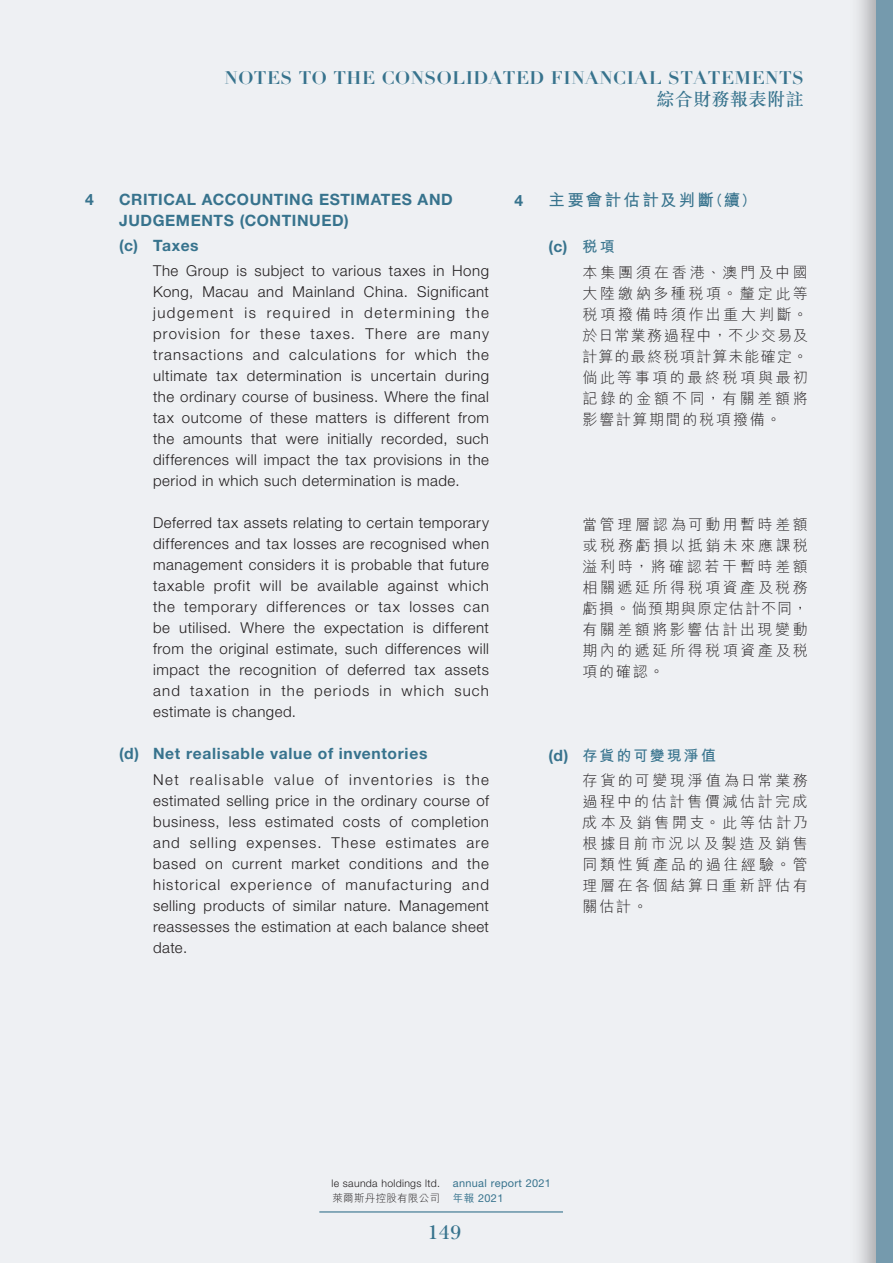
<style>
.page{position:relative;width:893px;height:1263px;background:#eef0f3}
.page>*{position:absolute;margin:0;border:0;box-sizing:border-box;transform-origin:0 0}
.t1{font:500 21px "M Sung HK";color:#37738d}
.t2{font:700 18px "Didot LT Std";letter-spacing:.03em;color:#37738d}
.t3{font:500 18px "M Sung HK";letter-spacing:.025em;color:#37738d}
.t4{font:700 16.5px "M Hei HK";letter-spacing:.14em;color:#37738d}
.t5{font:700 15.6px/21px "Helvetica Neue LT Std";letter-spacing:.04em;color:#37738d}
.t6{font:300 15px/21px "Helvetica Neue LT Std";letter-spacing:.035em;color:#231f20;text-align:justify}
.t7{font:300 15px/21px "M Hei HK";letter-spacing:.17em;color:#231f20;text-align:justify}
.t8{font:10.95px/15px "Helvetica Neue LT Std";letter-spacing:.03em;color:#37738d}
.t9{font:300 10.5px "Helvetica Neue LT Std";letter-spacing:.03em;color:#231f20}
.t10{font:300 10.5px "M Hei HK";letter-spacing:.03em;color:#231f20}
.s1{font-size:15px}
.s2{font-family:"M Hei HK";font-size:15px}
.s3{font-family:"Helvetica Neue LT Std";font-weight:700;font-size:15.6px;color:#37738d}
.s4{font-weight:700;color:#37738d}
.s5{font-family:"M Hei HK";font-weight:500;font-size:10.5px}
</style>
<div class="page">
<hr style="left:319px;top:1211px;width:244px;height:1px;background:#37738d">
<div style="left:849px;top:0;width:44px;height:1263px;background:#231f20;opacity:.35"></div>
<div style="left:876px;top:0;width:17px;height:1263px;background:#759aad"></div>
<p class="t2" style="left:225px;top:66px;width:581px">NOTES TO THE CONSOLIDATED FINANCIAL STATEMENTS</p>
<p class="t3" style="left:656px;top:87px;width:149px">綜合財務報表附註</p>
<p class="t5" style="left:85px;top:188px;width:10px">4</p>
<p class="t5" style="left:119px;top:188px;width:335px">CRITICAL ACCOUNTING ESTIMATES AND<br>JUDGEMENTS (CONTINUED)</p>
<p class="t5" style="left:119px;top:235px;width:81px">(c) Taxes</p>
<p class="t6" style="left:153px;top:260px;width:337px">The Group is subject to various taxes in Hong Kong, Macau and Mainland China. Significant judgement is required in determining the provision for these taxes. There are many transactions and calculations for which the ultimate tax determination is uncertain during the ordinary course of business. Where the final tax outcome of these matters is different from the amounts that were initially recorded, such differences will impact the tax provisions in the period in which such determination is made.</p>
<p class="t6" style="left:153px;top:512px;width:337px">Deferred tax assets relating to certain temporary differences and tax losses are recognised when management considers it is probable that future taxable profit will be available against which the temporary differences or tax losses can be utilised. Where the expectation is different from the original estimate, such differences will impact the recognition of deferred tax assets and taxation in the periods in which such estimate is changed.</p>
<p class="t5" style="left:119px;top:743px;width:310px">(d) Net realisable value of inventories</p>
<p class="t6" style="left:153px;top:768px;width:337px">Net realisable value of inventories is the estimated selling price in the ordinary course of business, less estimated costs of completion and selling expenses. These estimates are based on current market conditions and the historical experience of manufacturing and selling products of similar nature. Management reassesses the estimation at each balance sheet date.</p>
<p class="t5" style="left:514px;top:190px;width:10px">4</p>
<p class="t4" style="left:549px;top:188px;width:209px">主要會計估計及判斷<span class="s1">（</span>續<span class="s1">）</span></p>
<p class="t5" style="left:549px;top:236px;width:68px">(c) <span class="s2">稅項</span></p>
<p class="t7" style="left:583px;top:261px;width:227px">本集團須在香港、澳門及中國大陸繳納多種稅項。釐定此等稅項撥備時須作出重大判斷。於日常業務過程中，不少交易及計算的最終稅項計算未能確定。倘此等事項的最終稅項與最初記錄的金額不同，有關差額將影響計算期間的稅項撥備。</p>
<p class="t7" style="left:583px;top:513px;width:227px">當管理層認為可動用暫時差額或稅務虧損以抵銷未來應課稅溢利時，將確認若干暫時差額相關遞延所得稅項資產及稅務虧損。倘預期與原定估計不同，有關差額將影響估計出現變動期內的遞延所得稅項資產及稅項的確認。</p>
<p class="t7" style="left:583px;top:742px;width:227px;line-height:25.2px;text-indent:-34px"><span class="s3">(d)</span> <span class="s4">存貨的可變現淨值<br></span>存貨的可變現淨值為日常業務</p>
<p class="t7" style="left:583px;top:791px;width:227px">過程中的估計售價減估計完成成本及銷售開支。此等估計乃根據目前市況以及製造及銷售同類性質產品的過往經驗。管理層在各個結算日重新評估有關估計。</p>
<p class="t8" style="left:453px;top:1176px;width:100px">annual report 2021<span class="s5">年報</span> 2021</p>
<h1 class="t1" style="left:427px;top:1217px;width:35px">149</h1>
<p class="t9" style="left:331px;top:1177px;width:110px">le saunda holdings ltd.</p>
<p class="t10" style="left:332px;top:1193px;width:109px">萊爾斯丹控股有限公司</p>
</div>
